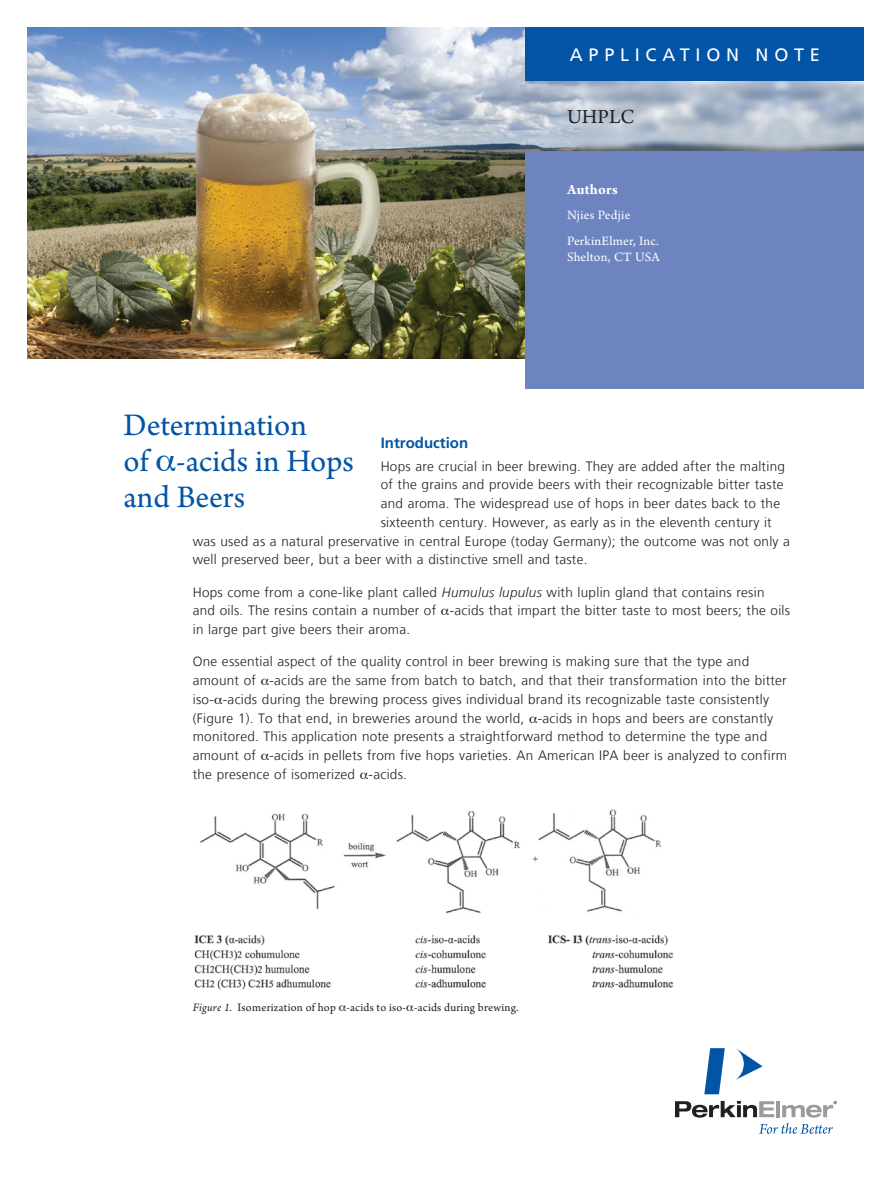
<style>
.page{position:relative;width:891px;height:1188px;background:#fff}
.page>*{position:absolute;margin:0;border:0;box-sizing:border-box;transform-origin:0 0}
.t1{font:33px/36px "Arno Pro";color:#0154a6}
.t2{font:21px "Arno Pro";color:#231f20}
.t3{font:18px "Frutiger";letter-spacing:.32em;color:#fff}
.t4{font:700 15px "Frutiger LT Com";color:#0154a6}
.t5{font:700 15px "Arno Pro";letter-spacing:.02em;color:#fff}
.t6{font:300 13.5px/18.8px "Frutiger LT Com";letter-spacing:.02em;color:#231f20}
.t7{font:13.5px/25.5px "Arno Pro";letter-spacing:.02em;color:#fff}
.t8{font:12px "Arno Pro";letter-spacing:.02em;color:#231f20}
.s1{font-style:italic}
</style>
<div class="page">
<svg style="left:736px;top:1048px;width:27px;height:32px"></svg>
<svg style="left:704px;top:1048px;width:21px;height:46px"></svg>
<svg style="left:675px;top:1101px;width:162px;height:33px"></svg>
<img style="left:27px;top:27px;width:837px;height:332px">
<div style="left:526px;top:151px;width:338px;height:238px;background:#6e84c1"></div>
<div style="left:526px;top:27px;width:338px;height:54px;background:#0154a6"></div>
<img style="left:194px;top:809px;width:480px;height:181px">
<h3 class="t3" style="left:570px;top:44px;width:252px">APPLICATION N OTE</h3>
<h2 class="t2" style="left:567px;top:105px;width:69px">UHPLC</h2>
<p class="t5" style="left:567px;top:181px;width:52px">Authors</p>
<p class="t7" style="left:567px;top:203px;width:94px">Njies Pedjie<br>PerkinElmer, Inc.</p>
<p class="t7" style="left:567px;top:245px;width:94px">Shelton, CT USA</p>
<h1 class="t1" style="left:124px;top:409px;width:232px">Determination<br>of -acids in Hops and Beers</h1>
<p class="t4" style="left:381px;top:434px;width:89px">Introduction</p>
<p class="t6" style="left:381px;top:457px;width:406px">Hops are crucial in beer brewing. They are added after the malting</p>
<p class="t6" style="left:381px;top:475px;width:404px">of the grains and provide beers with their recognizable bitter taste</p>
<p class="t6" style="left:381px;top:494px;width:401px">and aroma. The widespread use of hops in beer dates back to the</p>
<p class="t6" style="left:381px;top:513px;width:393px">sixteenth century. However, as early as in the eleventh century it</p>
<p class="t6" style="left:193px;top:532px;width:599px">was used as a natural preservative in central Europe (today Germany); the outcome was not only a</p>
<p class="t6" style="left:193px;top:550px;width:396px">well preserved beer, but a beer with a distinctive smell and taste.</p>
<p class="t6" style="left:193px;top:583px;width:599px">Hops come from a cone-like plant called <span class="s1">Humulus lupulus</span> with luplin gland that contains resin and oils. The resins contain a number of -acids that impart the bitter taste to most beers; the oils in large part give beers their aroma.</p>
<p class="t6" style="left:193px;top:652px;width:596px">One essential aspect of the quality control in beer brewing is making sure that the type and amount of -acids are the same from batch to batch, and that their transformation into the bitter iso- -acids during the brewing process gives individual brand its recognizable taste consistently (Figure 1). To that end, in breweries around the world, -acids in hops and beers are constantly monitored. This application note presents a straightforward method to determine the type and amount of -acids in pellets from five hops varieties. An American IPA beer is analyzed to confirm the presence of isomerized -acids.</p>
<p class="t8" style="left:193px;top:1001px;width:327px"><span class="s1">Figure 1.</span> Isomerization of hop -acids to iso- -acids during brewing.</p>
</div>
